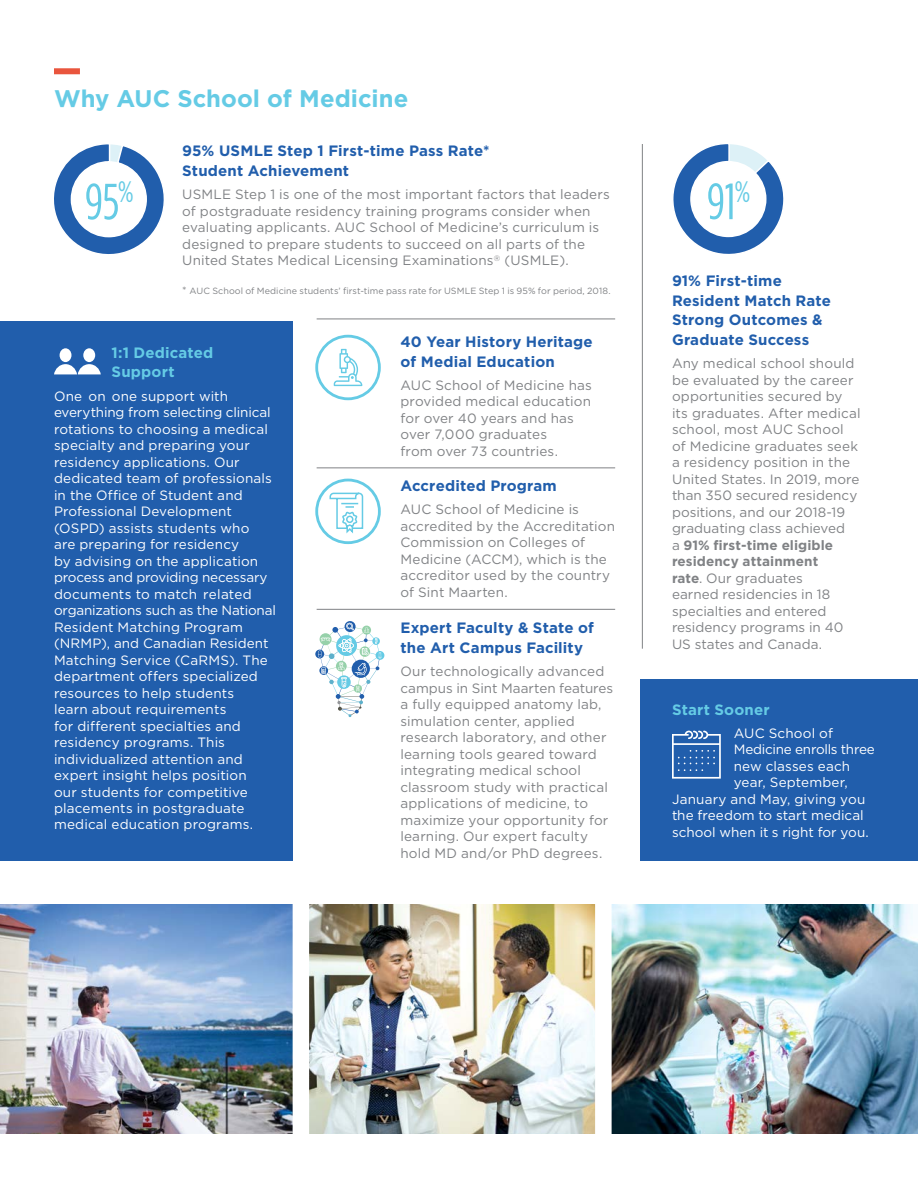
<style>
.page{position:relative;width:918px;height:1188px;background:#fff}
.page>*{position:absolute;margin:0;border:0;box-sizing:border-box;transform-origin:0 0}
.t1{font:condensed 50.85px "Gotham HTF";color:#65cbe5}
.t2{font:700 24px "Gotham HTF";color:#65cbe5}
.t3{font:700 15px/19.5px "Gotham HTF";letter-spacing:.01em;color:#215eac}
.t4{font:700 15px/19.5px "Gotham HTF";letter-spacing:.01em;color:#65cbe5}
.t5{font:13.5px/16.5px "Gotham HTF";letter-spacing:.01em;color:#808285}
.t6{font:13.5px/16.5px "Gotham HTF";letter-spacing:.01em;color:#fff}
.t7{font:13.5px "Gotham HTF";letter-spacing:-.02em;color:#fff}
.t8{font:9px "Gotham HTF";letter-spacing:.005em;color:#808285}
.s1{font-size:10.5px}
.s2{font-weight:700}
</style>
<div class="page">
<div style="left:0;top:322px;width:293px;height:539px;background:#215eac"></div>
<div style="left:641px;top:680px;width:277px;height:181px;background:#215eac"></div>
<svg style="left:54px;top:144px;width:110px;height:110px"></svg>
<svg style="left:54px;top:364px;width:47px;height:10px"></svg>
<svg style="left:315px;top:334px;width:66px;height:67px"></svg>
<svg style="left:315px;top:478px;width:66px;height:67px"></svg>
<svg style="left:315px;top:650px;width:9px;height:8px"></svg>
<svg style="left:376px;top:651px;width:8px;height:9px"></svg>
<svg style="left:318px;top:621px;width:63px;height:96px"></svg>
<svg style="left:673px;top:144px;width:111px;height:110px"></svg>
<img style="left:0;top:904px;width:918px;height:230px">
<hr style="left:317px;top:609px;width:298px;height:1px;background:#808285">
<hr style="left:317px;top:468px;width:298px;height:1px;background:#808285">
<hr style="left:317px;top:319px;width:298px;height:1px;background:#808285">
<hr style="left:642px;top:144px;width:1px;height:505px;background:#808285">
<div style="left:54px;top:68px;width:26px;height:6px;background:#e9553d"></div>
<div style="left:595px;top:898px;width:17px;height:246px;background:#fff"></div>
<div style="left:293px;top:898px;width:16px;height:248px;background:#fff"></div>
<div style="left:60px;top:348px;width:11px;height:14px;background:#fff;border-radius:50%"></div>
<div style="left:83px;top:348px;width:12px;height:14px;background:#fff;border-radius:50%"></div>
<svg style="left:672px;top:731px;width:49px;height:48px"></svg>
<h2 class="t2" style="left:54px;top:84px;width:356px">Why AUC School of Medicine</h2>
<p class="t1" style="left:85px;top:174px;width:50px">95<sup>%</sup></p>
<p class="t3" style="left:182px;top:141px;width:309px">95% USMLE Step 1 First-time Pass Rate*<br>Student Achievement</p>
<p class="t5" style="left:182px;top:186px;width:429px">USMLE Step 1 is one of the most important factors that leaders of postgraduate residency training programs consider when evaluating applicants. AUC School of Medicine’s curriculum is designed to prepare students to succeed on all parts of the United States Medical Licensing Examinations<sup>®</sup> (USMLE).</p>
<p class="t8" style="left:182px;top:286px;width:430px"><span class="s1">*</span> AUC School of Medicine students’ frst-time pass rate for USMLE Step 1 is 95% for period, 2018.</p>
<p class="t4" style="left:112px;top:342px;width:103px">1:1 Dedicated<br>Support</p>
<p class="t6" style="left:54px;top:387px;width:219px">One on one support with everything from selecting clinical rotations to choosing a medical specialty and preparing your residency applications. Our dedicated team of professionals in the Offce of Student and<br>Professional Development (OSPD) assists students who are preparing for residency<br>by advising on the application process and providing necessary documents to match related</p>
<p class="t6" style="left:54px;top:602px;width:223px">organizations such as the National<br>Resident Matching Program (NRMP), and Canadian Resident<br>Matching Service (CaRMS). The department offers specialized resources to help students<br>learn about requirements<br>for different specialties and residency programs. This individualized attention and expert insight helps position<br>our students for competitive placements in postgraduate medical education programs.</p>
<p class="t3" style="left:400px;top:332px;width:194px">40 Year History Heritage of Medial Education</p>
<p class="t5" style="left:400px;top:377px;width:193px">AUC School of Medicine has provided medical education for over 40 years and has over 7,000 graduates<br>from over 73 countries.</p>
<p class="t3" style="left:400px;top:476px;width:158px">Accredited Program</p>
<p class="t5" style="left:400px;top:501px;width:216px">AUC School of Medicine is accredited by the Accreditation<br>Commission on Colleges of<br>Medicine (ACCM), which is the accreditor used by the country of Sint Maarten.</p>
<p class="t3" style="left:400px;top:618px;width:195px">Expert Faculty &amp; State of the Art Campus Facility</p>
<p class="t5" style="left:400px;top:663px;width:214px">Our technologically advanced campus in Sint Maarten features a fully equipped anatomy lab, simulation center, applied research laboratory, and other learning tools geared toward integrating medical school classroom study with practical applications of medicine, to maximize your opportunity for learning. Our expert faculty hold MD and/or PhD degrees.</p>
<p class="t1" style="left:707px;top:174px;width:45px">91<sup>%</sup></p>
<p class="t3" style="left:672px;top:271px;width:161px">91% First-time<br>Resident Match Rate<br>Strong Outcomes &amp;<br>Graduate Success</p>
<p class="t5" style="left:672px;top:355px;width:190px">Any medical school should be evaluated by the career opportunities secured by its graduates. After medical school, most AUC School of Medicine graduates seek a residency position in the<br>United States. In 2019, more than 350 secured residency positions, and our 2018-19 graduating class achieved<br>a <span class="s2">91% frst-time eligible residency attainment<br>rate</span>. Our graduates<br>earned residencies in 18 specialties and entered residency programs in 40<br>US states and Canada.</p>
<p class="t4" style="left:672px;top:699px;width:99px">Start Sooner</p>
<p class="t6" style="left:734px;top:725px;width:101px">AUC School of</p>
<p class="t7" style="left:734px;top:742px;width:143px">Medicine enrolls three</p>
<p class="t6" style="left:734px;top:758px;width:118px">new classes each</p>
<p class="t6" style="left:672px;top:774px;width:198px;text-indent:62px">year, September,<br>January and May, giving you the freedom to start medical school when it s right for you.</p>
</div>
